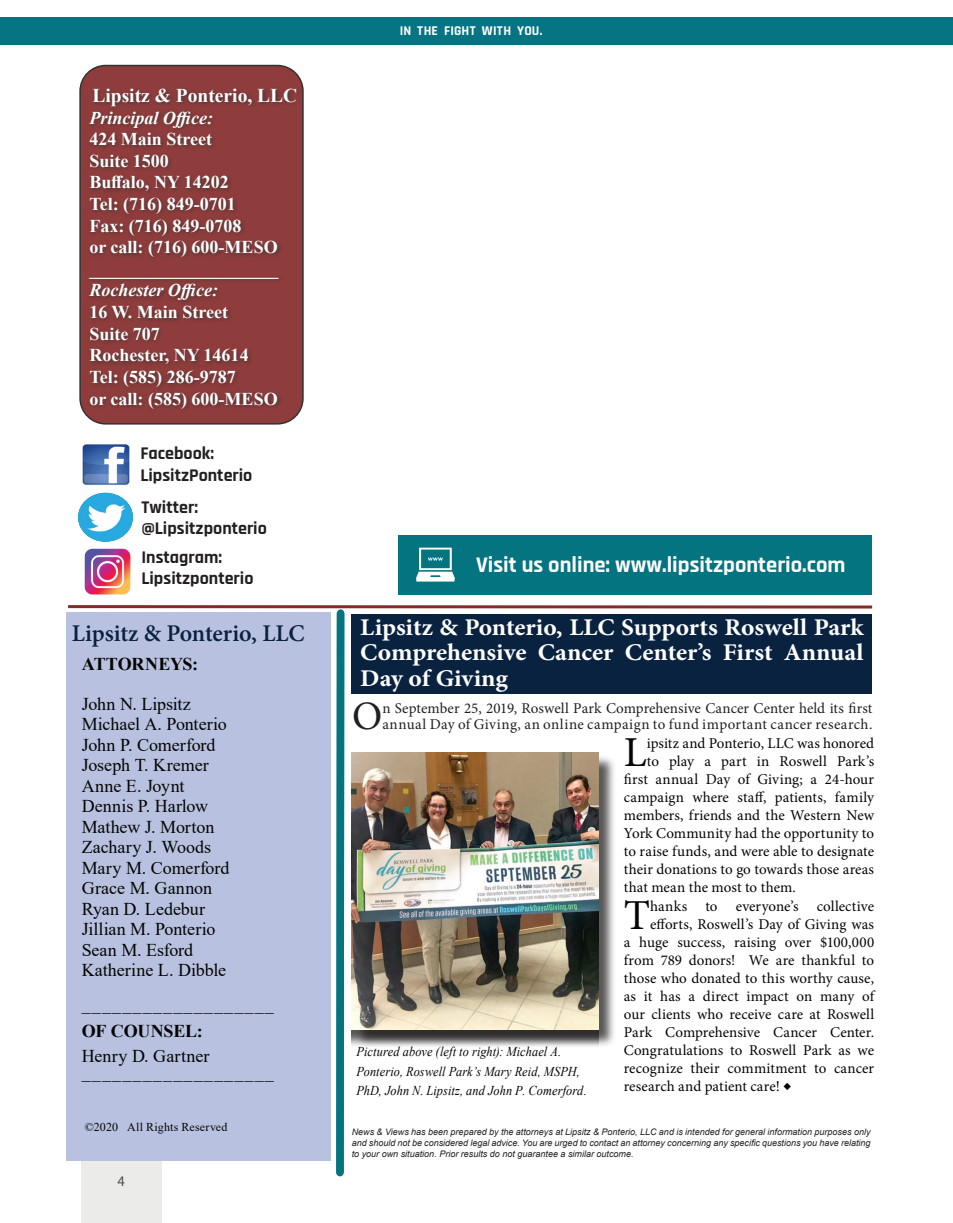
<style>
.page{position:relative;width:953px;height:1223px;background:#fff}
.page>*{position:absolute;margin:0;border:0;box-sizing:border-box;transform-origin:0 0}
.t1{font:42.75px "Minion Pro";color:#040503}
.t2{font:40.35px "Minion Pro";color:#231f20}
.t3{font:700 24px/25.5px "Minion Pro";letter-spacing:-.005em;color:#fff;text-align:justify;scale:1.06 1}
.t4{font:600 24px "Minion Pro";letter-spacing:-.005em;color:#0a2140}
.t5{font:700 22.5px "Rajdhani";color:#fff}
.t6{font:700 19.5px "Times New Roman";color:#fff}
.t7{font:18px/20.5px "Times New Roman";color:#040503}
.t8{font:700 18px/21.6px "Times New Roman";color:#fff}
.t9{font:700 18px/21.6px "Rajdhani";color:#231f20}
.t10{font:italic 700 18px "Times New Roman";color:#fff}
.t11{font:700 18px "Times New Roman";letter-spacing:-.015em;color:#040503}
.t12{font:15px "Minion Pro";color:#040503}
.t13{font:15px/16.5px "Minion Pro";letter-spacing:.01em;color:#231f20}
.t14{font:15px "Source Sans Pro";color:#4e4d4b}
.t15{font:italic 13.5px/19.5px "Times New Roman";letter-spacing:.01em;color:#040503;scale:.91 1}
.t16{font:700 13.5px "Rajdhani";letter-spacing:.02em;color:#fff}
.t17{font:12px "Times New Roman";letter-spacing:.02em;color:#040503}
.t18{font:italic 9px/10.8px "Arial";color:#231f20;text-align:justify}
.s1{font-size:18px}
</style>
<div class="page">
<div style="left:66px;top:611px;width:264px;height:549px;background:#b8c1df"></div>
<div style="left:398px;top:534px;width:473px;height:60px;background:#057481"></div>
<div style="left:80px;top:65px;width:223px;height:358px;background:#8f3d3c;border-radius:26px"></div>
<div style="left:86px;top:86px;width:216px;height:328px;background:#231f20;opacity:.75"></div>
<div style="left:79px;top:65px;width:224px;height:359px;border:2px solid #231f20;border-radius:26px"></div>
<img style="left:84px;top:548px;width:47px;height:47px">
<img style="left:78px;top:492px;width:55px;height:49px">
<div style="left:81px;top:1161px;width:81px;height:61px;background:#ebecea"></div>
<div style="left:351px;top:614px;width:520px;height:80px;background:#082240"></div>
<div style="left:0;top:17px;width:952px;height:28px;background:#067482"></div>
<div style="left:354px;top:754px;width:262px;height:293px;background:#231f20;opacity:.75"></div>
<div style="left:351px;top:754px;width:246px;height:293px;background:#231f20;opacity:.75"></div>
<img style="left:351px;top:752px;width:246px;height:276px">
<svg style="left:332px;top:608px;width:16px;height:569px"></svg>
<img style="left:82px;top:444px;width:48px;height:41px">
<hr style="left:68px;top:605px;width:803px;height:3px;background:#842c2a">
<svg style="left:416px;top:547px;width:38px;height:34px"></svg>
<h3 class="t6" style="left:92px;top:81px;width:206px">Lipsitz &amp; Ponterio, LLC</h3>
<p class="t10" style="left:89px;top:105px;width:125px">Principal Office:</p>
<p class="t8" style="left:89px;top:128px;width:190px">424 Main Street<br>Suite 1500<br>Buffalo, NY 14202<br>Tel: (716) 849-0701<br>Fax: (716) 849-0708<br>or call: (716) 600-MESO _____________________</p>
<p class="t10" style="left:89px;top:278px;width:130px">Rochester Office:</p>
<p class="t8" style="left:89px;top:300px;width:190px">16 W. Main Street<br>Suite 707<br>Rochester, NY 14614<br>Tel: (585) 286-9787<br>or call: (585) 600-MESO</p>
<p class="t9" style="left:140px;top:443px;width:114px">Facebook:<br>LipsitzPonterio</p>
<p class="t9" style="left:141px;top:496px;width:127px">Twitter: @Lipsitzponterio</p>
<p class="t9" style="left:141px;top:546px;width:113px">Instagram:<br>Lipsitzponterio</p>
<h3 class="t4" style="left:72px;top:616px;width:234px">Lipsitz &amp; Ponterio, LLC</h3>
<p class="t11" style="left:82px;top:651px;width:118px">ATTORNEYS:</p>
<p class="t7" style="left:82px;top:692px;width:149px">John N. Lipsitz<br>Michael A. Ponterio<br>John P. Comerford<br>Joseph T. Kremer<br>Anne E. Joynt<br>Dennis P. Harlow<br>Mathew J. Morton<br>Zachary J. Woods<br>Mary M. Comerford<br>Grace M. Gannon<br>Ryan D. Ledebur<br>Jillian M. Ponterio<br>Sean M. Esford<br>Katherine L. Dibble</p>
<p class="t11" style="left:82px;top:1018px;width:123px">OF COUNSEL:</p>
<p class="t7" style="left:82px;top:1047px;width:194px;line-height:16px">Henry D. Gartner ___________________</p>
<p class="t17" style="left:85px;top:1118px;width:144px">©2020 All Rights Reserved</p>
<p class="t14" style="left:117px;top:1170px;width:9px">4</p>
<p class="t16" style="left:399px;top:23px;width:144px">IN THE FIGHT WITH YOU.</p>
<h3 class="t5" style="left:476px;top:551px;width:371px">Visit us online: www.lipsitzponterio.com</h3>
<h3 class="t3" style="left:360px;top:614px;width:476px">Lipsitz &amp; Ponterio, LLC Supports Roswell Park Comprehensive Cancer Center’s First Annual Day of Giving</h3>
<h2 class="t2" style="left:352px;top:689px;width:32px">O</h2>
<p class="t13" style="left:382px;top:699px;width:491px">n September 25, 2019, Roswell Park Comprehensive Cancer Center held its first annual Day of Giving, an online campaign to fund important cancer research.</p>
<p class="t15" style="left:356px;top:1041px;width:254px">Pictured above (left to right): Michael A.<br>Ponterio, Roswell Park’s Mary Reid, MSPH,<br>PhD, John N. Lipsitz, and John P. Comerford.</p>
<h1 class="t1" style="left:623px;top:723px;width:24px">L</h1>
<p class="t12" style="left:646px;top:733px;width:229px">ipsitz and Ponterio, LLC was honored</p>
<p class="t12" style="left:646px;top:751px;width:229px">to play a part in Roswell Park’s</p>
<p class="t12" style="left:623px;top:769px;width:252px">first annual Day of Giving; a 24-hour</p>
<p class="t12" style="left:623px;top:787px;width:252px">campaign where staff, patients, family</p>
<p class="t12" style="left:623px;top:805px;width:252px">members, friends and the Western New</p>
<p class="t12" style="left:623px;top:823px;width:252px">York Community had the opportunity to</p>
<p class="t12" style="left:623px;top:841px;width:252px">to raise funds, and were able to designate</p>
<p class="t12" style="left:623px;top:859px;width:252px">their donations to go towards those areas</p>
<p class="t12" style="left:623px;top:877px;width:173px">that mean the most to them.</p>
<h1 class="t1" style="left:623px;top:885px;width:28px">T</h1>
<p class="t12" style="left:650px;top:895px;width:225px">hanks to everyone’s collective</p>
<p class="t12" style="left:650px;top:913px;width:225px">efforts, Roswell’s Day of Giving was</p>
<p class="t12" style="left:623px;top:931px;width:252px">a huge success, raising over $100,000</p>
<p class="t12" style="left:623px;top:949px;width:252px">from 789 donors! We are thankful to</p>
<p class="t12" style="left:623px;top:967px;width:252px">those who donated to this worthy cause,</p>
<p class="t12" style="left:623px;top:985px;width:252px">as it has a direct impact on many of</p>
<p class="t12" style="left:623px;top:1003px;width:252px">our clients who receive care at Roswell</p>
<p class="t12" style="left:623px;top:1021px;width:252px">Park Comprehensive Cancer Center.</p>
<p class="t12" style="left:623px;top:1039px;width:252px">Congratulations to Roswell Park as we</p>
<p class="t12" style="left:623px;top:1057px;width:252px">recognize their commitment to cancer</p>
<p class="t12" style="left:623px;top:1075px;width:169px">research and patient care! <span class="s1">◆</span></p>
<p class="t18" style="left:351px;top:1126px;width:520px">News &amp; Views has been prepared by the attorneys at Lipsitz &amp; Ponterio, LLC and is intended for general information purposes only and should not be considered legal advice. You are urged to contact an attorney concerning any specific questions you have relating to your own situation. Prior results do not guarantee a similar outcome.</p>
</div>
